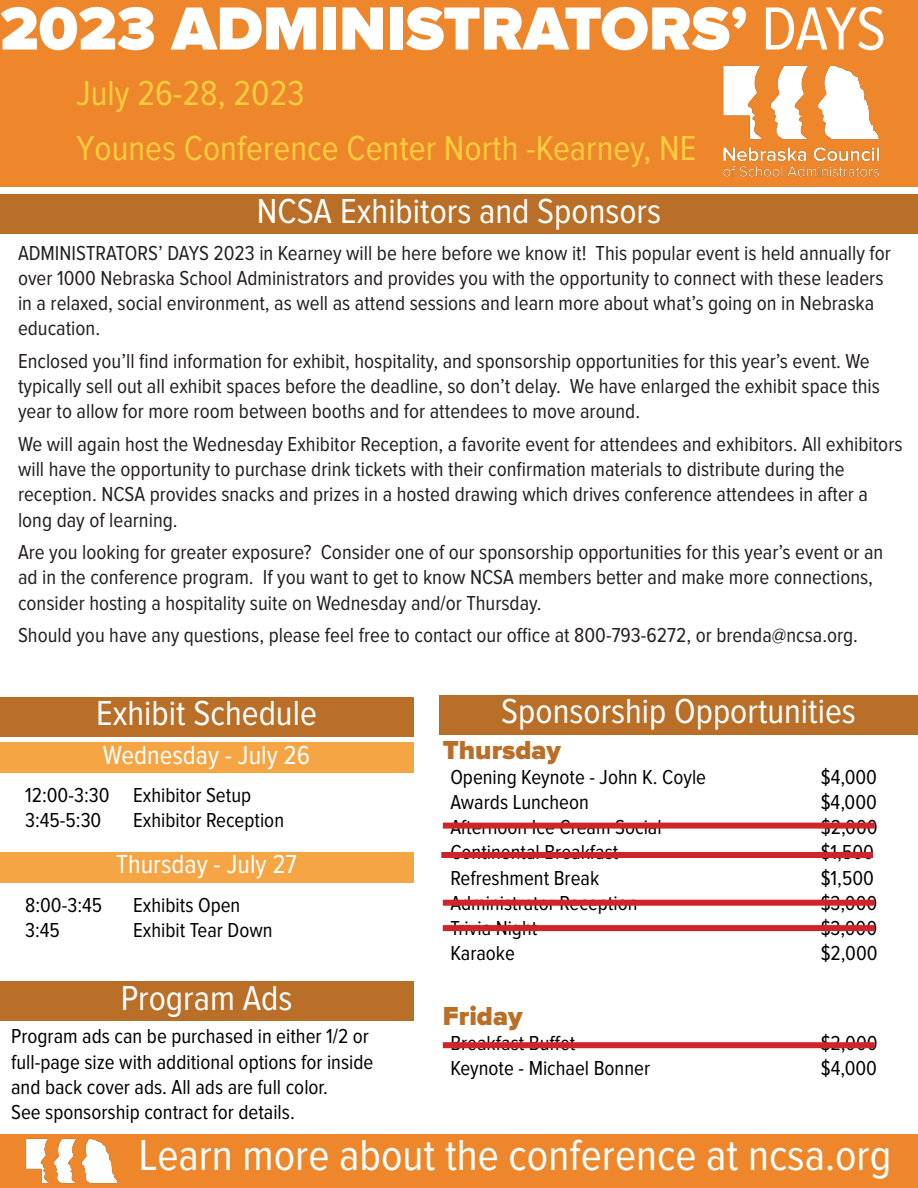
<style>
.page{position:relative;width:918px;height:1188px;background:#fff}
.page>*{position:absolute;margin:0;border:0;box-sizing:border-box;transform-origin:0 0}
.t1{font:900 63px "Proxima Nova";color:#fff}
.t2{font:45px "Proxima Nova Cond";color:#fff}
.t3{font:36px "Proxima Nova Cond";color:#fff}
.t4{font:36px "Proxima Nova Cond";color:#facd3f}
.t5{font:27px "Proxima Nova Cond";color:#fff}
.t6{font:900 27px "Proxima Nova";color:#ba6f28}
.t7{font:21px/25.2px "Proxima Nova Cond";color:#231f20}
.t8{font:21px/25.2px "Proxima Nova Cond";color:#000}
.s1{font-family:"Proxima Nova Cond";font-weight:400}
</style>
<div class="page">
<div style="left:0;top:0;width:918px;height:187px;background:#ee862b"></div>
<img style="left:723px;top:65px;width:157px;height:112px">
<div style="left:0;top:195px;width:918px;height:39px;background:#ba6f28"></div>
<div style="left:0;top:697px;width:413px;height:39px;background:#ba6f28"></div>
<div style="left:439px;top:695px;width:479px;height:39px;background:#ba6f28"></div>
<div style="left:0;top:742px;width:413px;height:31px;background:#f5a544"></div>
<div style="left:0;top:852px;width:413px;height:31px;background:#f5a544"></div>
<div style="left:0;top:1134px;width:918px;height:54px;background:#ee862b"></div>
<img style="left:26px;top:1138px;width:92px;height:46px">
<div style="left:0;top:981px;width:413px;height:40px;background:#ba6f28"></div>
<div style="left:443px;top:823px;width:432px;height:6px;background:#d1232a"></div>
<div style="left:443px;top:900px;width:431px;height:6px;background:#d1232a"></div>
<div style="left:443px;top:925px;width:431px;height:6px;background:#d1232a"></div>
<div style="left:443px;top:1042px;width:431px;height:6px;background:#d1232a"></div>
<div style="left:441px;top:852px;width:432px;height:6px;background:#d1232a"></div>
<p class="t1" style="left:0;top:0;width:887px">2023 ADMINISTRATORS’ <span class="s1">DAYS</span></p>
<p class="t4" style="left:76px;top:76px;width:230px">July 26-28, 2023</p>
<p class="t4" style="left:76px;top:131px;width:622px">Younes Conference Center North -Kearney, NE</p>
<p class="t3" style="left:257px;top:195px;width:406px">NCSA Exhibitors and Sponsors</p>
<p class="t7" style="left:18px;top:241px;width:874px">ADMINISTRATORS’ DAYS 2023 in Kearney will be here before we know it! This popular event is held annually for over 1000 Nebraska School Administrators and provides you with the opportunity to connect with these leaders in a relaxed, social environment, as well as attend sessions and learn more about what’s going on in Nebraska education.</p>
<p class="t7" style="left:18px;top:349px;width:853px">Enclosed you’ll find information for exhibit, hospitality, and sponsorship opportunities for this year’s event. We</p>
<p class="t7" style="left:18px;top:374px;width:863px">typically sell out all exhibit spaces before the deadline, so don’t delay. We have enlarged the exhibit space this year to allow for more room between booths and for attendees to move around.</p>
<p class="t7" style="left:18px;top:432px;width:886px">We will again host the Wednesday Exhibitor Reception, a favorite event for attendees and exhibitors. All exhibitors will have the opportunity to purchase drink tickets with their confirmation materials to distribute during the</p>
<p class="t7" style="left:18px;top:483px;width:852px">reception. NCSA provides snacks and prizes in a hosted drawing which drives conference attendees in after a long day of learning.</p>
<p class="t7" style="left:18px;top:541px;width:867px">Are you looking for greater exposure? Consider one of our sponsorship opportunities for this year’s event or an ad in the conference program. If you want to get to know NCSA members better and make more connections, consider hosting a hospitality suite on Wednesday and/or Thursday.</p>
<p class="t7" style="left:18px;top:624px;width:842px">Should you have any questions, please feel free to contact our office at 800-793-6272, or brenda@ncsa.org.</p>
<p class="t3" style="left:96px;top:697px;width:222px">Exhibit Schedule</p>
<p class="t3" style="left:501px;top:695px;width:356px">Sponsorship Opportunities</p>
<p class="t5" style="left:103px;top:742px;width:209px">Wednesday - July 26</p>
<p class="t6" style="left:443px;top:737px;width:120px">Thursday</p>
<p class="t8" style="left:450px;top:765px;width:257px">Opening Keynote - John K. Coyle</p>
<p class="t8" style="left:821px;top:765px;width:58px">$4,000</p>
<p class="t8" style="left:450px;top:790px;width:140px">Awards Luncheon</p>
<p class="t8" style="left:821px;top:790px;width:58px">$4,000</p>
<p class="t8" style="left:450px;top:815px;width:213px">Afternoon Ice Cream Social</p>
<p class="t8" style="left:821px;top:815px;width:58px">$2,000</p>
<p class="t8" style="left:450px;top:841px;width:170px">Continental Breakfast</p>
<p class="t8" style="left:821px;top:841px;width:55px">$1,500</p>
<p class="t8" style="left:450px;top:866px;width:150px">Refreshment Break</p>
<p class="t8" style="left:821px;top:866px;width:55px">$1,500</p>
<p class="t8" style="left:450px;top:891px;width:189px">Administrator Reception</p>
<p class="t8" style="left:821px;top:891px;width:58px">$3,000</p>
<p class="t8" style="left:450px;top:916px;width:89px">Trivia Night</p>
<p class="t8" style="left:821px;top:916px;width:58px">$3,000</p>
<p class="t8" style="left:450px;top:941px;width:66px">Karaoke</p>
<p class="t8" style="left:821px;top:941px;width:58px">$2,000</p>
<p class="t8" style="left:25px;top:783px;width:227px">12:00-3:30 Exhibitor Setup</p>
<p class="t8" style="left:25px;top:808px;width:78px">3:45-5:30</p>
<p class="t8" style="left:133px;top:808px;width:152px">Exhibitor Reception</p>
<p class="t5" style="left:116px;top:852px;width:182px">Thursday - July 27</p>
<p class="t8" style="left:25px;top:893px;width:78px">8:00-3:45</p>
<p class="t8" style="left:133px;top:893px;width:109px">Exhibits Open</p>
<p class="t8" style="left:25px;top:918px;width:36px">3:45</p>
<p class="t8" style="left:133px;top:918px;width:141px">Exhibit Tear Down</p>
<p class="t3" style="left:121px;top:981px;width:173px">Program Ads</p>
<p class="t8" style="left:11px;top:1025px;width:364px">Program ads can be purchased in either 1/2 or full-page size with additional options for inside and back cover ads. All ads are full color.</p>
<p class="t8" style="left:11px;top:1100px;width:285px">See sponsorship contract for details.</p>
<p class="t6" style="left:443px;top:1004px;width:81px">Friday</p>
<p class="t8" style="left:450px;top:1031px;width:127px">Breakfast Buffet</p>
<p class="t8" style="left:821px;top:1031px;width:58px">$2,000</p>
<p class="t8" style="left:450px;top:1057px;width:201px">Keynote - Michael Bonner</p>
<p class="t8" style="left:821px;top:1057px;width:58px">$4,000</p>
<p class="t2" style="left:139px;top:1134px;width:754px">Learn more about the conference at ncsa.org</p>
</div>
